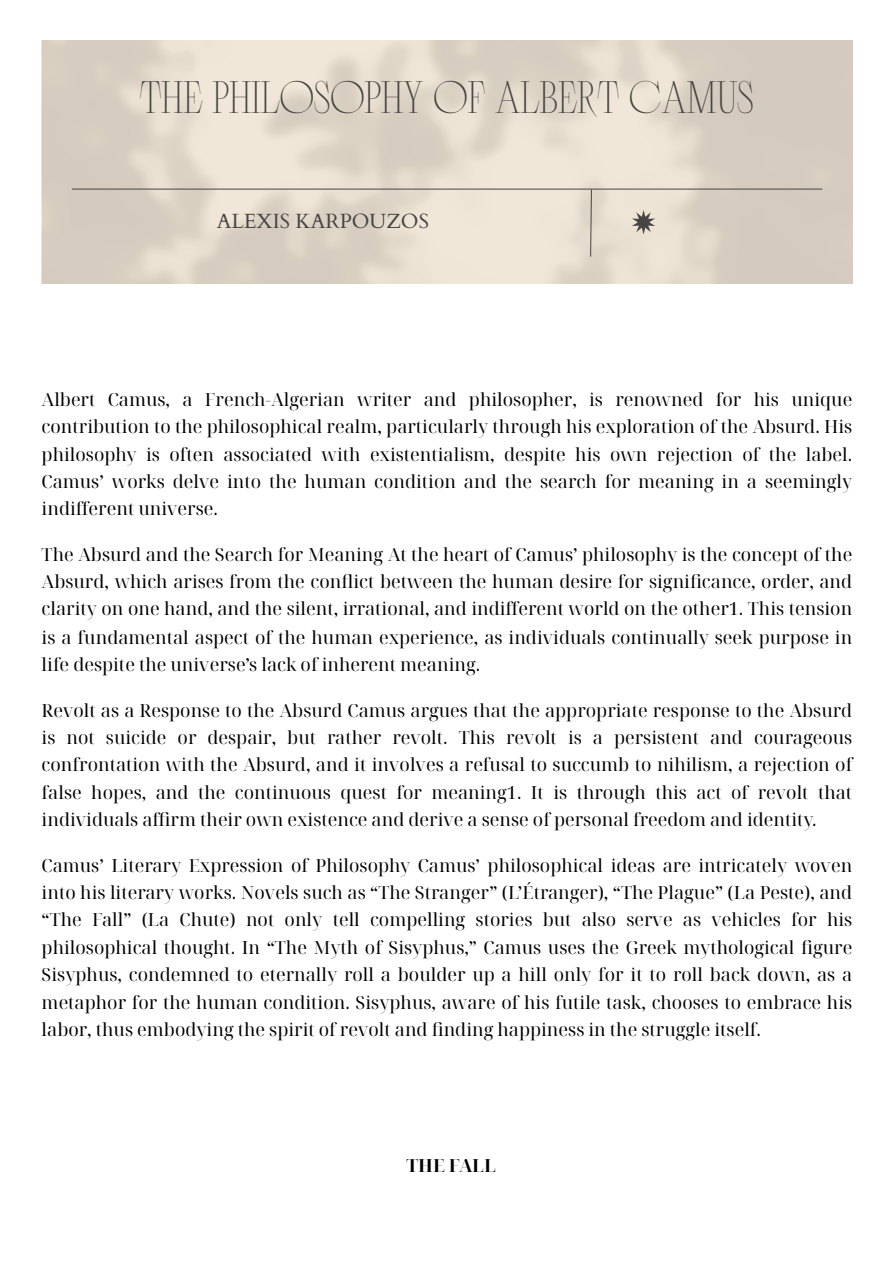
<style>
.page{position:relative;width:894px;height:1263px;background:#fff}
.page>*{position:absolute;margin:0;border:0;box-sizing:border-box;transform-origin:0 0}
.t1{font:46.2px "Bad Russian";color:#464543}
.t2{font:20.55px "Cardo";color:#464543}
.t3{font:18px/27.3px "Noto Serif Display";color:#000;text-align:justify}
.t4{font:700 18px "Noto Serif Display";color:#000}
</style>
<div class="page">
<hr style="left:72px;top:189px;width:750px;height:1px;background:#464543">
<svg style="left:589px;top:189px;width:3px;height:68px"></svg>
<svg style="left:631px;top:210px;width:24px;height:24px"></svg>
<p class="t1" style="left:140px;top:67px;width:615px">THE PHILOSOPHY OF ALBERT CAMUS</p>
<p class="t2" style="left:217px;top:208px;width:214px">ALEXIS KARPOUZOS</p>
<p class="t3" style="left:42px;top:385px;width:811px">Albert Camus, a French-Algerian writer and philosopher, is renowned for his unique contribution to the philosophical realm, particularly through his exploration of the Absurd. His philosophy is often associated with existentialism, despite his own rejection of the label.<br>Camus’ works delve into the human condition and the search for meaning in a seemingly indifferent universe.</p>
<p class="t3" style="left:42px;top:541px;width:811px">The Absurd and the Search for Meaning At the heart of Camus’ philosophy is the concept of the Absurd, which arises from the conflict between the human desire for significance, order, and clarity on one hand, and the silent, irrational, and indifferent world on the other1. This tension is a fundamental aspect of the human experience, as individuals continually seek purpose in life despite the universe’s lack of inherent meaning.</p>
<p class="t3" style="left:42px;top:696px;width:811px">Revolt as a Response to the Absurd Camus argues that the appropriate response to the Absurd is not suicide or despair, but rather revolt. This revolt is a persistent and courageous confrontation with the Absurd, and it involves a refusal to succumb to nihilism, a rejection of false hopes, and the continuous quest for meaning1. It is through this act of revolt that individuals affirm their own existence and derive a sense of personal freedom and identity.</p>
<p class="t3" style="left:42px;top:851px;width:811px">Camus’ Literary Expression of Philosophy Camus’ philosophical ideas are intricately woven into his literary works. Novels such as “The Stranger” (L’Étranger), “The Plague” (La Peste), and “The Fall” (La Chute) not only tell compelling stories but also serve as vehicles for his philosophical thought. In “The Myth of Sisyphus,” Camus uses the Greek mythological figure Sisyphus, condemned to eternally roll a boulder up a hill only for it to roll back down, as a metaphor for the human condition. Sisyphus, aware of his futile task, chooses to embrace his labor, thus embodying the spirit of revolt and finding happiness in the struggle itself.</p>
<p class="t4" style="left:406px;top:1153px;width:91px">THE FALL</p>
</div>
